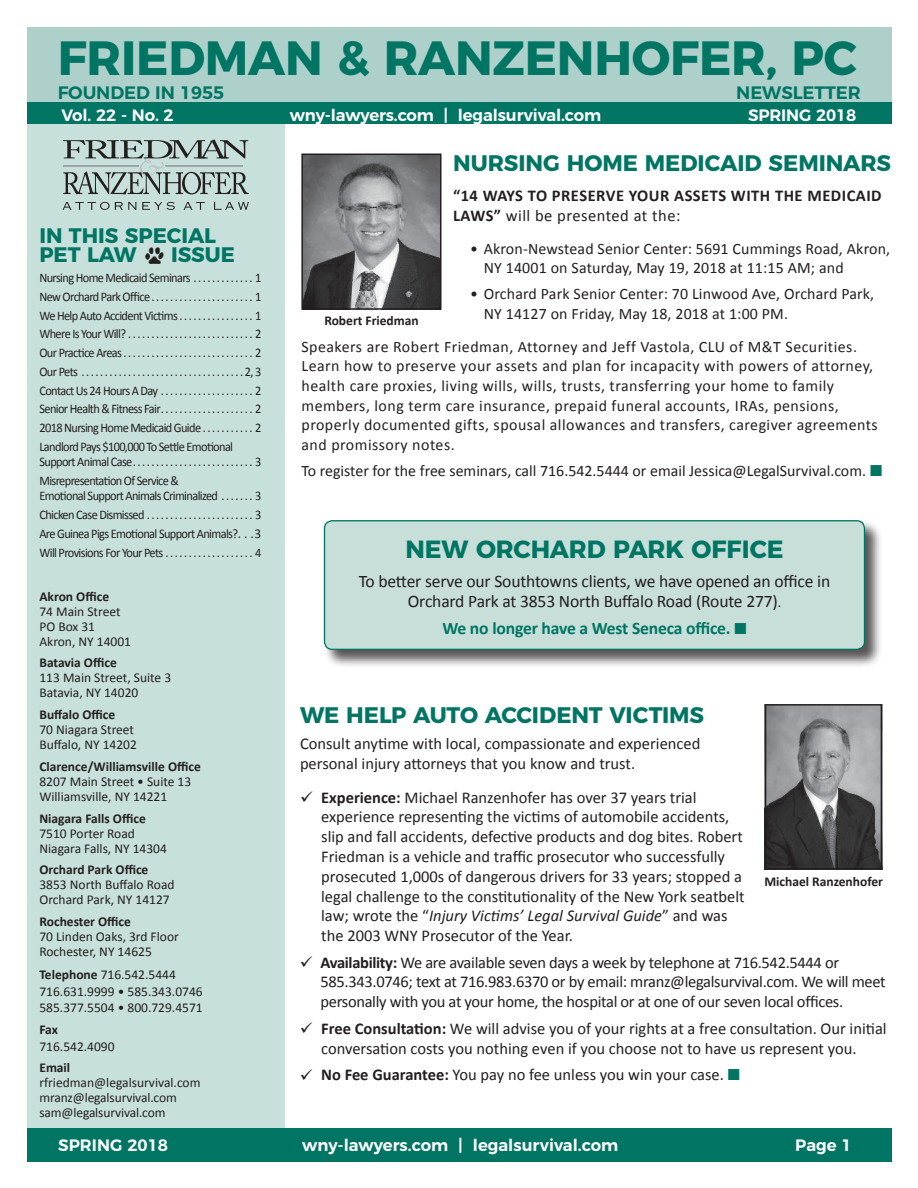
<style>
.page{position:relative;width:918px;height:1188px;background:#fff}
.page>*{position:absolute;margin:0;border:0;box-sizing:border-box;transform-origin:0 0}
.t1{font:700 48px "Montserrat";letter-spacing:-.005em;color:#007563}
.t2{font:700 24.9px "Montserrat";letter-spacing:-.005em;color:#007563}
.t3{font:700 22.5px "Montserrat";letter-spacing:-.005em;color:#007563}
.t4{font:700 21px/19.2px "Montserrat";color:#007563}
.t5{font:600 18px "Montserrat";letter-spacing:-.005em;color:#007563}
.t6{font:17.55px/19.8px "Calibri";letter-spacing:-.01em;color:#231f20;text-align:center}
.t7{font:700 17.55px "Calibri";letter-spacing:-.01em;color:#007563}
.t8{font:16.5px/19.8px "Calibri";color:#231f20}
.t9{font:16.5px/19.8px "Calibri";letter-spacing:-.02em;color:#231f20}
.t10{font:600 16.5px "Montserrat";letter-spacing:-.01em;color:#fff}
.t11{font:700 16.5px/19.5px "Calibri";letter-spacing:.03em;color:#231f20}
.t12{font:15.9px/19.5px "Calibri";letter-spacing:.02em;color:#231f20}
.t13{font:15.9px "Calibri";color:#231f20}
.t14{font:13.5px/15px "Calibri";color:#231f20}
.t15{font:700 13.5px "Calibri";color:#231f20}
.t16{font:13.2px/18.8px "Calibri";letter-spacing:-.05em;color:#231f20;text-align:justify;scale:.94 1}
.s1{font-family:"Animal Tracks";font-weight:400;color:#231f20}
.s2{font-size:13.5px}
.s3{font-weight:700}
.s4{font-weight:400}
.s5{color:#007563}
.s6{font-family:"Formata";font-weight:300;font-stretch:condensed;font-size:18.3px}
.s7{font-style:italic}
</style>
<div class="page">
<div style="left:27px;top:1128px;width:864px;height:34px;background:#007563"></div>
<div style="left:323px;top:519px;width:560px;height:149px;background:#231f20;opacity:.75"></div>
<div style="left:325px;top:521px;width:540px;height:128px;background:#c7ded9;border-radius:8px"></div>
<div style="left:324px;top:520px;width:541px;height:130px;border:1px solid #007563;border-radius:8px"></div>
<div style="left:27px;top:112px;width:258px;height:1016px;background:#c7e0dc"></div>
<div style="left:27px;top:27px;width:864px;height:78px;background:#add0cb"></div>
<img style="left:767px;top:704px;width:116px;height:165px">
<div style="left:765px;top:704px;width:117px;height:166px;border:1px solid #231f20"></div>
<div style="left:27px;top:102px;width:864px;height:22px;background:#007563"></div>
<svg style="left:62px;top:202px;width:113px;height:8px"></svg>
<svg style="left:183px;top:202px;width:22px;height:8px"></svg>
<svg style="left:214px;top:202px;width:35px;height:8px"></svg>
<svg style="left:63px;top:139px;width:186px;height:55px"></svg>
<img style="left:304px;top:157px;width:135px;height:150px">
<div style="left:301px;top:154px;width:141px;height:156px;border:2px solid #231f20"></div>
<h1 class="t1" style="left:58px;top:34px;width:801px">FRIEDMAN &amp; RANZENHOFER, PC</h1>
<p class="t5" style="left:58px;top:84px;width:168px">FOUNDED IN 1955</p>
<p class="t5" style="left:736px;top:84px;width:126px">NEWSLETTER</p>
<p class="t10" style="left:62px;top:107px;width:114px">Vol. 22 - No. 2</p>
<p class="t10" style="left:290px;top:107px;width:313px">wny-lawyers.com | legalsurvival.com</p>
<p class="t10" style="left:748px;top:107px;width:110px">SPRING 2018</p>
<p class="t4" style="left:39px;top:226px;width:197px">IN THIS SPECIAL<br>PET LAW <span class="s1">D</span> ISSUE</p>
<p class="t16" style="left:39px;top:268px;width:238px">Nursing Home Medicaid Seminars . . . . . . . . . . . . . 1<br>New Orchard Park Oice ......................1<br>We Help Auto Accident Vicims . . . . . . . . . . . . . . . . 1<br>Where Is Your Will? ...........................2<br>Our Pracice Areas ............................2<br>Our Pets ...................................2, 3<br>Contact Us 24 Hours A Day ....................2<br>Senior Health &amp; Fitness Fair ....................2<br>2018 Nursing Home Medicaid Guide . . . . . . . . . . . 2<br>Landlord Pays $100,000 To Setle Emoional</p>
<p class="t16" style="left:39px;top:452px;width:238px">Support Animal Case ..........................3<br>Misrepresentaion Of Service &amp;</p>
<p class="t16" style="left:39px;top:486px;width:238px">Emoional Support Animals Criminalized . . . . . . . 3<br>Chicken Case Dismissed .......................3<br>Are Guinea Pigs Emoional Support Animals? <span class="s2">. . .3<br></span>Will Provisions For Your Pets . . . . . . . . . . . . . . . . . . . 4</p>
<p class="t15" style="left:39px;top:588px;width:71px">Akron Oice</p>
<p class="t14" style="left:39px;top:603px;width:93px">74 Main Street<br>PO Box 31<br>Akron, NY 14001</p>
<p class="t15" style="left:39px;top:654px;width:79px">Batavia Oice</p>
<p class="t14" style="left:39px;top:670px;width:133px">113 Main Street, Suite 3<br>Batavia, NY 14020</p>
<p class="t15" style="left:39px;top:706px;width:77px">Bufalo Oice</p>
<p class="t14" style="left:39px;top:721px;width:99px">70 Niagara Street<br>Bufalo, NY 14202</p>
<p class="t15" style="left:39px;top:758px;width:163px">Clarence/Williamsville Oice</p>
<p class="t14" style="left:39px;top:773px;width:153px">8207 Main Street • Suite 13<br>Williamsville, NY 14221</p>
<p class="t15" style="left:39px;top:810px;width:108px">Niagara Falls Oice</p>
<p class="t14" style="left:39px;top:825px;width:129px">7510 Porter Road<br>Niagara Falls, NY 14304</p>
<p class="t15" style="left:39px;top:861px;width:111px">Orchard Park Oice</p>
<p class="t14" style="left:39px;top:877px;width:137px">3853 North Bufalo Road<br>Orchard Park, NY 14127</p>
<p class="t15" style="left:39px;top:913px;width:93px">Rochester Oice</p>
<p class="t14" style="left:39px;top:928px;width:141px">70 Linden Oaks, 3rd Floor<br>Rochester, NY 14625</p>
<p class="t14" style="left:39px;top:966px;width:165px;line-height:16.5px"><span class="s3">Telephone</span> 716.542.5444<br>716.631.9999 • 585.343.0746<br>585.377.5504 • 800.729.4571</p>
<p class="t15" style="left:39px;top:1024px;width:20px">Fax</p>
<p class="t14" style="left:39px;top:1038px;width:77px">716.542.4090</p>
<p class="t15" style="left:39px;top:1062px;width:32px">Email</p>
<p class="t14" style="left:39px;top:1075px;width:163px">rfriedman@legalsurvival.com mranz@legalsurvival.com sam@legalsurvival.com</p>
<h3 class="t3" style="left:453px;top:152px;width:439px">NURSING HOME MEDICAID SEMINARS</h3>
<p class="t11" style="left:453px;top:187px;width:430px">“14 WAYS TO PRESERVE YOUR ASSETS WITH THE MEDICAID<br>LAWS” <span class="s4">will be presented at the:</span></p>
<p class="t12" style="left:484px;top:238px;width:408px;text-indent:-14px">• Akron-Newstead Senior Center: 5691 Cummings Road, Akron,<br>NY 14001 on Saturday, May 19, 2018 at 11:15 AM; and</p>
<p class="t12" style="left:484px;top:284px;width:392px;text-indent:-14px">• Orchard Park Senior Center: 70 Linwood Ave, Orchard Park,<br>NY 14127 on Friday, May 18, 2018 at 1:00 PM.</p>
<p class="t12" style="left:302px;top:336px;width:578px">Speakers are Robert Friedman, Attorney and Jeff Vastola, CLU of M&amp;T Securities.<br>Learn how to preserve your assets and plan for incapacity with powers of attorney, health care proxies, living wills, wills, trusts, transferring your home to family members, long term care insurance, prepaid funeral accounts, IRAs, pensions, properly documented gifts, spousal allowances and transfers, caregiver agreements and promissory notes.</p>
<p class="t13" style="left:302px;top:461px;width:582px">To register for the free seminars, call 716.542.5444 or email Jessica@LegalSurvival.com. <span class="s5">■</span></p>
<p class="t15" style="left:324px;top:315px;width:96px">Robert Friedman</p>
<h2 class="t2" style="left:405px;top:537px;width:380px">NEW ORCHARD PARK OFFICE</h2>
<p class="t6" style="left:359px;top:571px;width:473px">To beter serve our Southtowns clients, we have opened an oice in<br>Orchard Park at 3853 North Bufalo Road (Route 277)<span class="s6">.</span></p>
<p class="t7" style="left:442px;top:617px;width:306px">We no longer have a West Seneca oice. ■</p>
<h3 class="t3" style="left:300px;top:704px;width:406px">WE HELP AUTO ACCIDENT VICTIMS</h3>
<p class="t8" style="left:300px;top:733px;width:402px">Consult anyime with local, compassionate and experienced personal injury atorneys that you know and trust.</p>
<p class="t8" style="left:321px;top:786px;width:425px;text-indent:-21px">✓ <span class="s3">Experience:</span> Michael Ranzenhofer has over 37 years trial experience represening the vicims of automobile accidents, slip and fall accidents, defecive products and dog bites. Robert Friedman is a vehicle and traic prosecutor who successfully prosecuted 1,000s of dangerous drivers for 33 years; stopped a legal challenge to the consituionality of the New York seatbelt law; wrote the “<span class="s7">Injury Vicims’ Legal Survival Guide</span>” and was the 2003 WNY Prosecutor of the Year.</p>
<p class="t9" style="left:321px;top:952px;width:567px;text-indent:-21px">✓ <span class="s3">Availability:</span> We are available seven days a week by telephone at 716.542.5444 or<br>585.343.0746; text at 716.983.6370 or by email: mranz@legalsurvival.com. We will meet personally with you at your home, the hospital or at one of our seven local oices.</p>
<p class="t8" style="left:300px;top:1018px;width:588px;text-align:center">✓ <span class="s3">Free Consultaion:</span> We will advise you of your rights at a free consultaion. Our iniial conversaion costs you nothing even if you choose not to have us represent you.</p>
<p class="t8" style="left:300px;top:1064px;width:442px">✓ <span class="s3">No Fee Guarantee:</span> You pay no fee unless you win your case. <span class="s5">■</span></p>
<p class="t15" style="left:764px;top:877px;width:120px">Michael Ranzenhofer</p>
<p class="t10" style="left:58px;top:1138px;width:111px">SPRING 2018</p>
<p class="t10" style="left:302px;top:1138px;width:318px">wny-lawyers.com | legalsurvival.com</p>
<p class="t10" style="left:795px;top:1138px;width:58px">Page 1</p>
</div>
